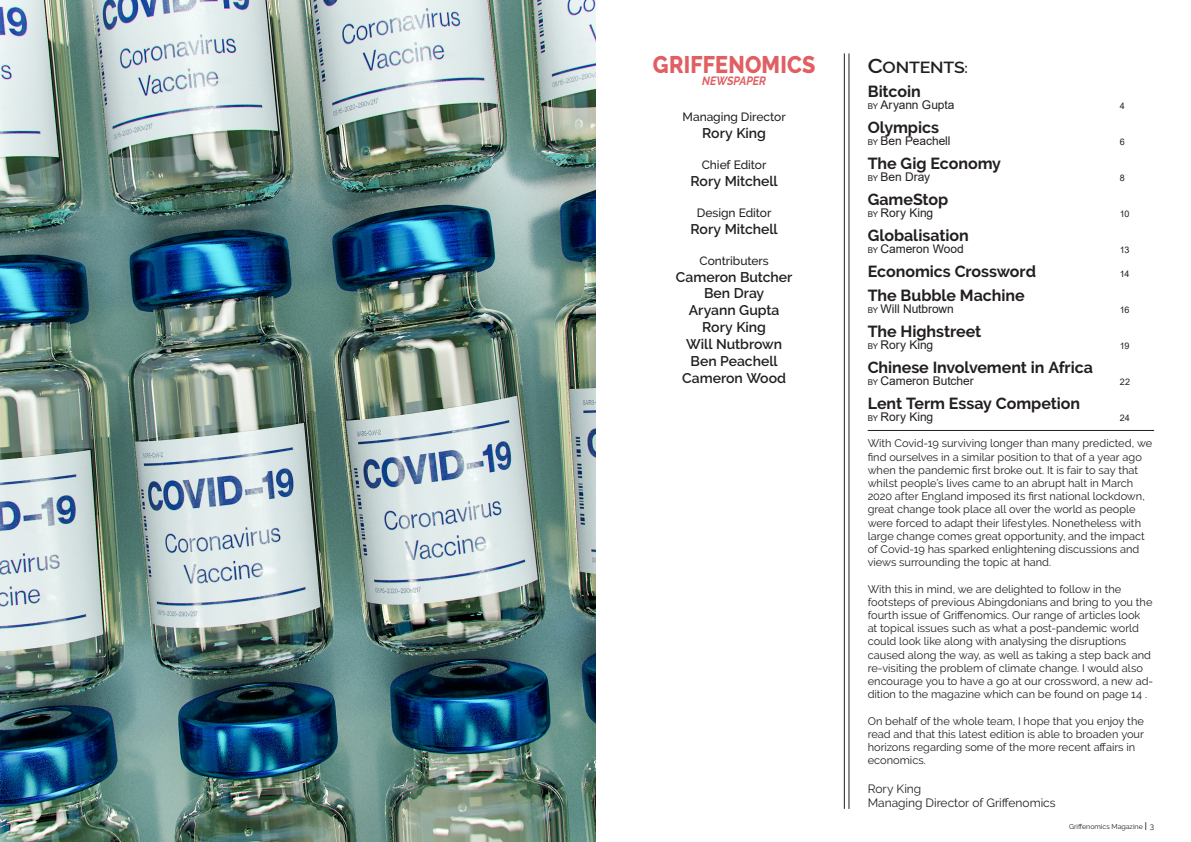
<style>
.page{position:relative;width:1191px;height:842px;background:#fff}
.page>*{position:absolute;margin:0;border:0;box-sizing:border-box;transform-origin:0 0}
.t1{font:800 24px "Raleway";letter-spacing:.01em;color:#e05f62;scale:.9 1}
.t2{font:700 16px "Raleway";letter-spacing:-.005em;color:#231f20}
.t3{font:600 16px "Raleway";letter-spacing:-.015em;color:#231f20;scale:1.1 1}
.t4{font:600 14px "Raleway";letter-spacing:-.005em;color:#231f20}
.t5{font:12px "Arial";letter-spacing:-.005em;color:#231f20}
.t6{font:500 12px "Raleway";letter-spacing:-.005em;color:#231f20}
.t7{font:12px "Raleway";letter-spacing:-.005em;color:#231f20}
.t8{font:italic 700 12px "Raleway";color:#e05f62;scale:.9 1}
.t9{font:11px/13.2px "Raleway";color:#231f20}
.t10{font:9px "Arial";letter-spacing:-.025em;color:#231f20}
.t11{font:7px "Raleway";color:#231f20}
.s1{font-size:20px}
.s2{font-size:14px}
.s3{font-size:8px}
.s4{font-size:11px}
</style>
<div class="page">
<hr style="left:848px;top:53px;width:1px;height:756px;background:#231f20">
<hr style="left:844px;top:53px;width:1px;height:756px;background:#231f20">
<hr style="left:867px;top:430px;width:287px;height:1px;background:#231f20">
<img style="left:0;top:0;width:595px;height:842px">
<p class="t1" style="left:653px;top:51px;width:182px">GRIFFENOMICS</p>
<p class="t3" style="left:867px;top:58px;width:93px"><span class="s1">C</span>ONTENTS<span class="s2">:</span></p>
<p class="t2" style="left:867px;top:82px;width:55px">Bitcoin</p>
<p class="t5" style="left:867px;top:96px;width:88px"><span class="s3">BY</span> Aryann Gupta</p>
<p class="t10" style="left:1119px;top:99px;width:7px">4</p>
<p class="t2" style="left:867px;top:118px;width:73px">Olympics</p>
<p class="t5" style="left:867px;top:132px;width:84px"><span class="s3">BY</span> Ben Peachell</p>
<p class="t10" style="left:1119px;top:135px;width:7px">6</p>
<p class="t2" style="left:867px;top:154px;width:135px">The Gig Economy</p>
<p class="t5" style="left:867px;top:168px;width:64px"><span class="s3">BY</span> Ben Dray</p>
<p class="t10" style="left:1119px;top:171px;width:7px">8</p>
<p class="t2" style="left:867px;top:190px;width:82px">GameStop</p>
<p class="t5" style="left:867px;top:204px;width:67px"><span class="s3">BY</span> Rory King</p>
<p class="t10" style="left:1119px;top:207px;width:11px">10</p>
<p class="t2" style="left:867px;top:226px;width:102px">Globalisation</p>
<p class="t5" style="left:867px;top:240px;width:98px"><span class="s3">BY</span> Cameron Wood</p>
<p class="t10" style="left:1119px;top:243px;width:11px">13</p>
<p class="t2" style="left:867px;top:262px;width:170px">Economics Crossword</p>
<p class="t10" style="left:1119px;top:267px;width:11px">14</p>
<p class="t2" style="left:867px;top:286px;width:158px">The Bubble Machine</p>
<p class="t5" style="left:867px;top:300px;width:88px"><span class="s3">BY</span> Will Nutbrown</p>
<p class="t10" style="left:1119px;top:303px;width:11px">16</p>
<p class="t2" style="left:867px;top:322px;width:115px">The Highstreet</p>
<p class="t5" style="left:867px;top:336px;width:67px"><span class="s3">BY</span> Rory King</p>
<p class="t10" style="left:1119px;top:339px;width:11px">19</p>
<p class="t2" style="left:867px;top:358px;width:227px">Chinese Involvement in Africa</p>
<p class="t5" style="left:867px;top:372px;width:108px"><span class="s3">BY</span> Cameron Butcher</p>
<p class="t10" style="left:1119px;top:375px;width:12px">22</p>
<p class="t2" style="left:867px;top:394px;width:214px">Lent Term Essay Competion</p>
<p class="t5" style="left:867px;top:408px;width:67px"><span class="s3">BY</span> Rory King</p>
<p class="t10" style="left:1119px;top:411px;width:11px">24</p>
<p class="t9" style="left:867px;top:437px;width:286px">With Covid-19 surviving longer than many predicted, we find ourselves in a similar position to that of a year ago when the pandemic first broke out. It is fair to say that whilst people’s lives came to an abrupt halt in March 2020 after England imposed its first national lockdown, great change took place all over the world as people were forced to adapt their lifestyles. Nonetheless with large change comes great opportunity, and the impact of Covid-19 has sparked enlightening discussions and views surrounding the topic at hand.</p>
<p class="t9" style="left:867px;top:582px;width:287px">With this in mind, we are delighted to follow in the footsteps of previous Abingdonians and bring to you the fourth issue of Griffenomics. Our range of articles look<br>at topical issues such as what a post-pandemic world could look like along with analysing the disruptions caused along the way, as well as taking a step back and re-visiting the problem of climate change. I would also encourage you to have a go at our crossword, a new ad&shy;dition to the magazine which can be found on page 14 .</p>
<p class="t9" style="left:867px;top:714px;width:278px">On behalf of the whole team, I hope that you enjoy the read and that this latest edition is able to broaden your horizons regarding some of the more recent affairs in economics.</p>
<p class="t7" style="left:867px;top:782px;width:55px">Rory King</p>
<p class="t7" style="left:867px;top:796px;width:189px">Managing Director of Griffenomics</p>
<p class="t8" style="left:702px;top:74px;width:73px">NEWSPAPER</p>
<p class="t6" style="left:682px;top:110px;width:105px">Managing Director</p>
<p class="t4" style="left:702px;top:125px;width:65px">Rory King</p>
<p class="t6" style="left:702px;top:158px;width:66px">Chief Editor</p>
<p class="t4" style="left:690px;top:173px;width:89px">Rory Mitchell</p>
<p class="t6" style="left:697px;top:206px;width:76px">Design Editor</p>
<p class="t4" style="left:690px;top:221px;width:89px">Rory Mitchell</p>
<p class="t6" style="left:699px;top:254px;width:71px">Contributers</p>
<p class="t4" style="left:676px;top:269px;width:118px">Cameron Butcher</p>
<p class="t4" style="left:704px;top:285px;width:62px">Ben Dray</p>
<p class="t4" style="left:689px;top:302px;width:92px">Aryann Gupta</p>
<p class="t4" style="left:702px;top:319px;width:65px">Rory King</p>
<p class="t4" style="left:686px;top:336px;width:97px">Will Nutbrown</p>
<p class="t4" style="left:690px;top:353px;width:89px">Ben Peachell</p>
<p class="t4" style="left:682px;top:369px;width:105px">Cameron Wood</p>
<p class="t11" style="left:1069px;top:822px;width:87px">Griffenomics Magazine <span class="s4">I</span> <span class="s3">3</span></p>
</div>
